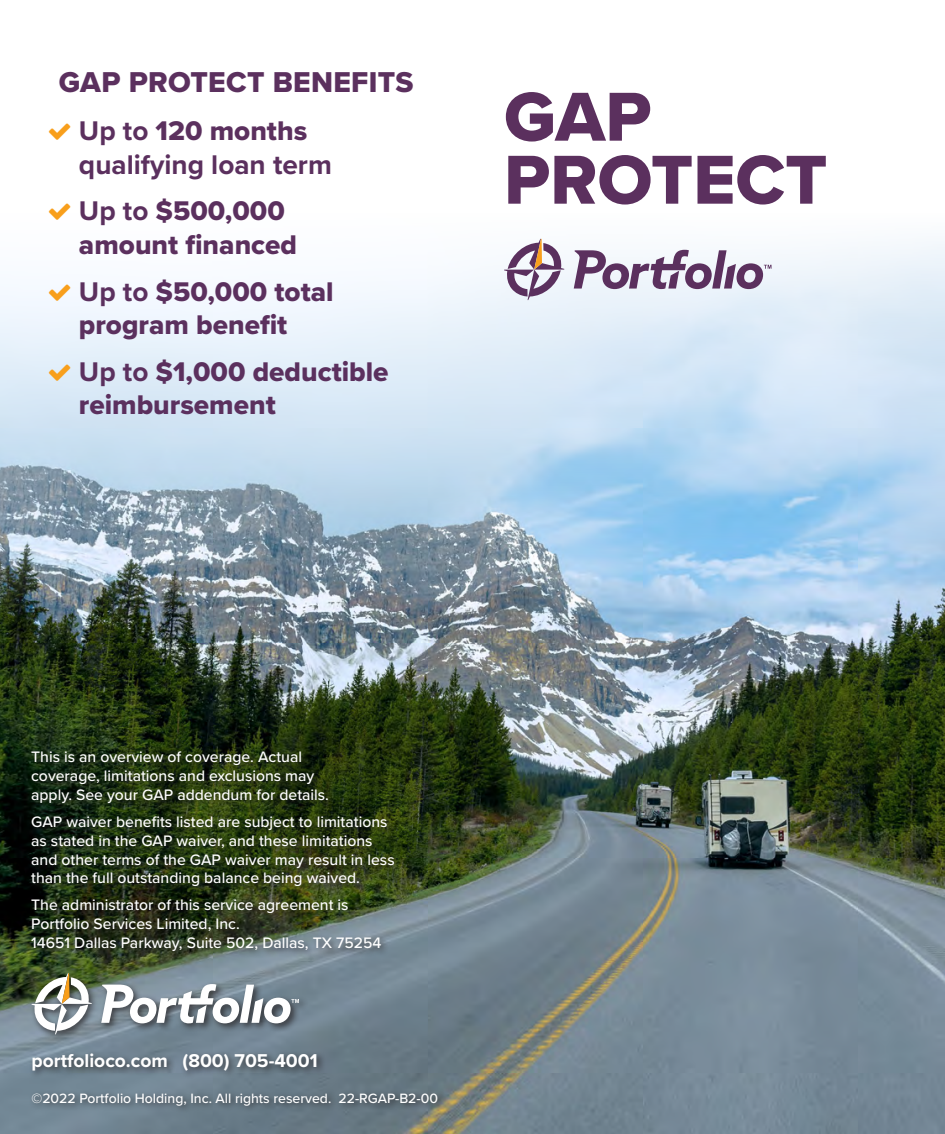
<style>
.page{position:relative;width:945px;height:1134px;background:#fff}
.page>*{position:absolute;margin:0;border:0;box-sizing:border-box;transform-origin:0 0}
.t1{font:71.75px/63px "Proxima Nova Extrabld";color:#5b305e}
.t2{font:29.75px "Proxima Nova Extrabld";letter-spacing:.01em;color:#5b305e}
.t3{font:28px/33.6px "Proxima Nova Extrabld";color:#5b305e}
.t4{font:700 28px/33.6px "Proxima Nova";color:#5b305e}
.t5{font:700 19.25px "Proxima Nova";color:#fff}
.t6{font:500 15.75px/18.9px "Proxima Nova";color:#fff}
.t7{font:500 14px "Proxima Nova";color:#fff}
.s1{font-family:"Proxima Nova Extrabld";font-weight:400}
.s2{font-family:"Proxima Nova";font-weight:700}
</style>
<div class="page">
<img style="left:0;top:238px;width:945px;height:896px">
<svg style="left:504px;top:239px;width:61px;height:61px"></svg>
<svg style="left:574px;top:250px;width:197px;height:39px"></svg>
<div style="left:28px;top:748px;width:375px;height:212px;background:#231f20;opacity:.75"></div>
<div style="left:28px;top:1089px;width:418px;height:25px;background:#231f20;opacity:.75"></div>
<div style="left:29px;top:970px;width:279px;height:73px;background:#231f20;opacity:.75"></div>
<svg style="left:32px;top:973px;width:60px;height:61px"></svg>
<svg style="left:101px;top:984px;width:198px;height:39px"></svg>
<div style="left:29px;top:1050px;width:297px;height:30px;background:#231f20;opacity:.75"></div>
<svg style="left:49px;top:284px;width:21px;height:16px"></svg>
<svg style="left:49px;top:364px;width:21px;height:17px"></svg>
<p class="t2" style="left:59px;top:59px;width:356px">GAP PROTECT BENEFITS</p>
<p class="t4" style="left:79px;top:113px;width:254px">Up to <span class="s1">120 months </span>qualifying loan term</p>
<p class="t3" style="left:79px;top:194px;width:220px"><span class="s2">Up to</span> $500,000 amount financed</p>
<p class="t3" style="left:79px;top:274px;width:256px"><span class="s2">Up to</span> $50,000 total program benefit</p>
<p class="t3" style="left:79px;top:354px;width:311px"><span class="s2">Up to</span> $1,000 deductible reimbursement</p>
<p class="t1" style="left:504px;top:84px;width:325px">GAP<br>PROTECT</p>
<p class="t6" style="left:31px;top:747px;width:299px">This is an overview of coverage. Actual coverage, limitations and exclusions may apply. See your GAP addendum for details.</p>
<p class="t6" style="left:31px;top:811px;width:365px">GAP waiver benefits listed are subject to limitations as stated in the GAP waiver, and these limitations and other terms of the GAP waiver may result in less than the full outstanding balance being waived.</p>
<p class="t6" style="left:31px;top:895px;width:319px">The administrator of this service agreement is<br>Portfolio Services Limited, Inc.</p>
<p class="t6" style="left:31px;top:933px;width:352px">14651 Dallas Parkway, Suite 502, Dallas, TX 75254</p>
<p class="t5" style="left:32px;top:1046px;width:288px">portfolioco.com (800) 705-4001</p>
<p class="t7" style="left:32px;top:1087px;width:408px">©2022 Portfolio Holding, Inc. All rights reserved. 22-RGAP-B2-00</p>
</div>
